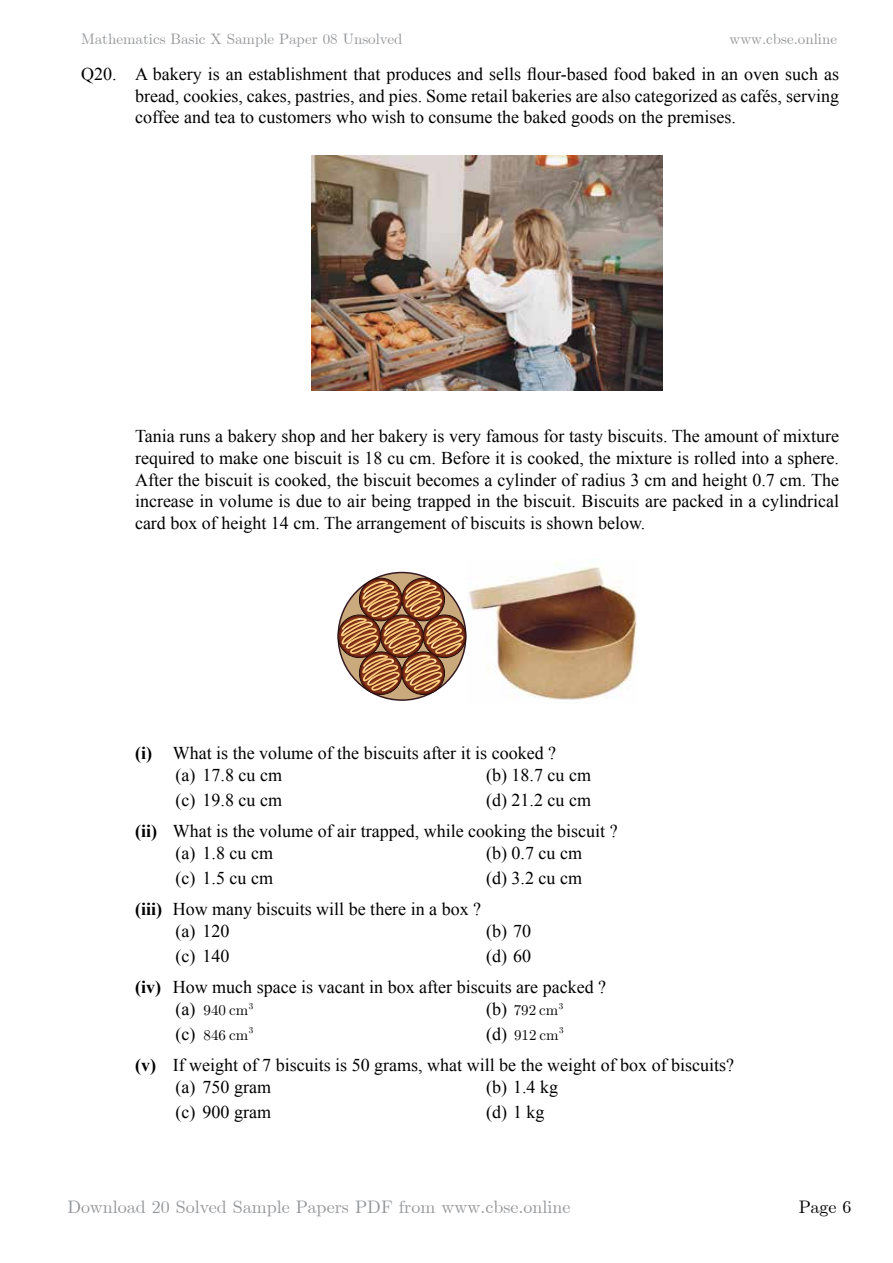
<style>
.page{position:relative;width:893px;height:1263px;background:#fff}
.page>*{position:absolute;margin:0;border:0;box-sizing:border-box;transform-origin:0 0}
.t1{font:18px/21.6px "Times New Roman";color:#000}
.t2{font:18px "Euclid";color:#939598}
.t3{font:18px "Euclid";color:#000}
.t4{font:15px "Euclid";color:#939598}
.t5{font:15px "Euclid";color:#000}
.s1{font-weight:700}
.s2{font-family:"Times New Roman";font-size:18px}
</style>
<div class="page">
<img style="left:311px;top:156px;width:352px;height:235px">
<img style="left:468px;top:559px;width:169px;height:141px">
<svg style="left:337px;top:575px;width:130px;height:122px"></svg>
<p class="t4" style="left:81px;top:31px;width:323px">Mathematics Basic X Sample Paper 08 Unsolved</p>
<p class="t4" style="left:729px;top:31px;width:109px">www.cbse.online</p>
<p class="t1" style="left:135px;top:63px;width:705px;text-align:justify;text-indent:-54px">Q20. A bakery is an establishment that produces and sells flour-based food baked in an oven such as bread, cookies, cakes, pastries, and pies. Some retail bakeries are also categorized as cafés, serving coffee and tea to customers who wish to consume the baked goods on the premises.</p>
<p class="t1" style="left:135px;top:425px;width:705px;text-align:justify">Tania runs a bakery shop and her bakery is very famous for tasty biscuits. The amount of mixture required to make one biscuit is 18 cu cm. Before it is cooked, the mixture is rolled into a sphere.<br>After the biscuit is cooked, the biscuit becomes a cylinder of radius 3 cm and height 0.7 cm. The increase in volume is due to air being trapped in the biscuit. Biscuits are packed in a cylindrical card box of height 14 cm. The arrangement of biscuits is shown below.</p>
<p class="t1" style="left:176px;top:742px;width:382px;text-indent:-40px"><span class="s1">(i)</span> What is the volume of the biscuits after it is cooked ? (a) 17.8 cu cm</p>
<p class="t1" style="left:486px;top:764px;width:106px">(b) 18.7 cu cm</p>
<p class="t1" style="left:135px;top:783px;width:484px;line-height:31.7px;text-indent:351px">(d) 21.2 cu cm<br><span class="s1">(ii)</span> What is the volume of air trapped, while cooking the biscuit ?</p>
<p class="t1" style="left:176px;top:842px;width:99px">(a) 1.8 cu cm</p>
<p class="t1" style="left:486px;top:842px;width:97px">(b) 0.7 cu cm</p>
<p class="t1" style="left:176px;top:866px;width:99px">(c) 1.5 cu cm</p>
<p class="t1" style="left:486px;top:866px;width:97px">(d) 3.2 cu cm</p>
<p class="t1" style="left:176px;top:898px;width:307px;text-indent:-40px"><span class="s1">(iii)</span> How many biscuits will be there in a box ? (a) 120</p>
<p class="t1" style="left:176px;top:788px;width:108px">(c) 19.8 cu cm</p>
<p class="t1" style="left:486px;top:920px;width:46px">(b) 70</p>
<p class="t1" style="left:135px;top:939px;width:473px;line-height:31.7px;text-indent:351px">(d) 60<br><span class="s1">(iv)</span> How much space is vacant in box after biscuits are packed ?</p>
<p class="t5" style="left:176px;top:1001px;width:79px"><span class="s2">(a)</span> 940 cm<sup>3</sup></p>
<p class="t5" style="left:486px;top:1001px;width:79px"><span class="s2">(b)</span> 792 cm<sup>3</sup></p>
<p class="t5" style="left:176px;top:1026px;width:79px"><span class="s2">(c)</span> 846 cm<sup>3</sup></p>
<p class="t5" style="left:486px;top:1026px;width:79px"><span class="s2">(d)</span> 912 cm<sup>3</sup></p>
<p class="t1" style="left:176px;top:1054px;width:560px;text-indent:-40px"><span class="s1">(v)</span> If weight of 7 biscuits is 50 grams, what will be the weight of box of biscuits? (a) 750 gram</p>
<p class="t1" style="left:176px;top:945px;width:55px">(c) 140</p>
<p class="t1" style="left:486px;top:1076px;width:73px">(b) 1.4 kg</p>
<p class="t1" style="left:176px;top:1101px;width:97px">(c) 900 gram</p>
<p class="t1" style="left:486px;top:1101px;width:60px">(d) 1 kg</p>
<p class="t2" style="left:68px;top:1197px;width:504px">Download 20 Solved Sample Papers PDF from www.cbse.online</p>
<p class="t3" style="left:799px;top:1197px;width:54px">Page 6</p>
</div>
